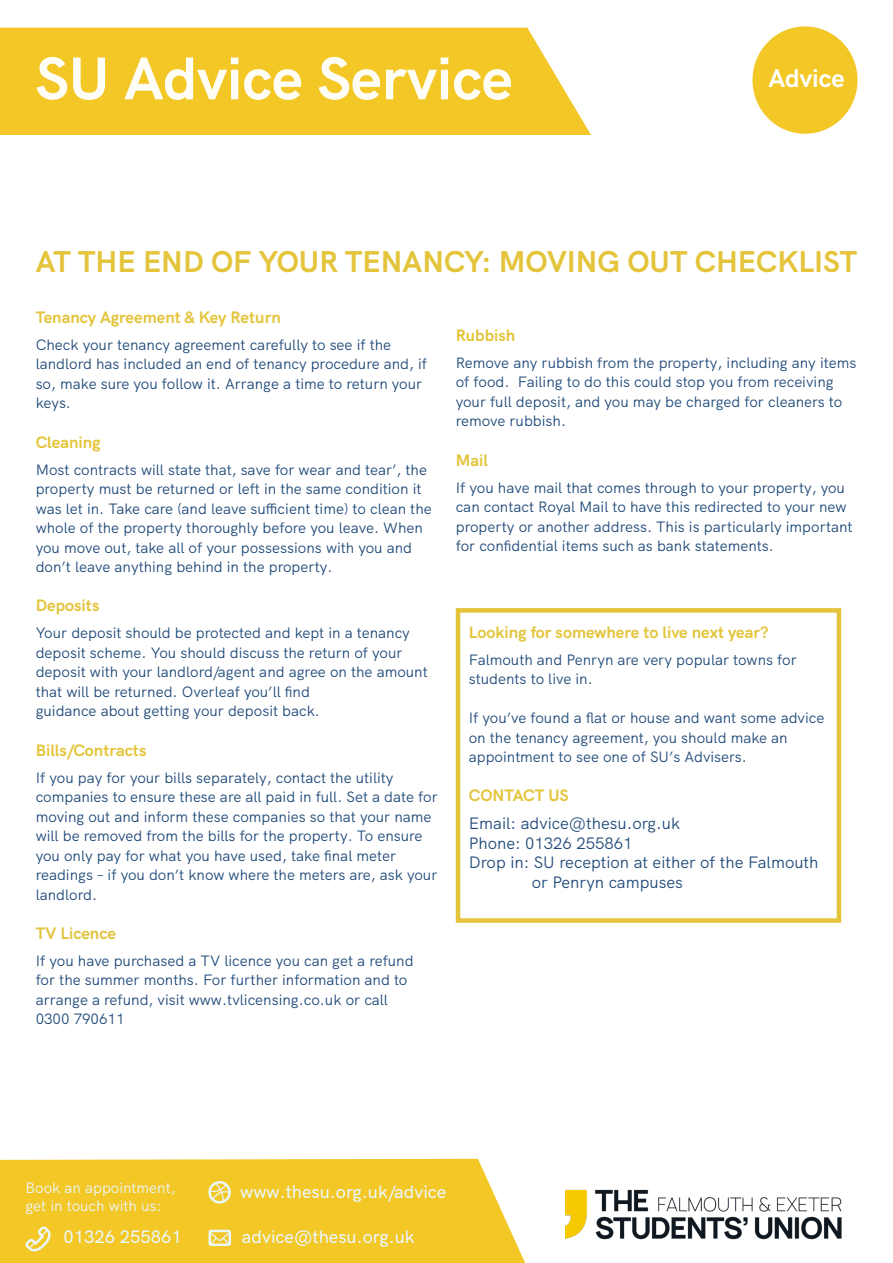
<style>
.page{position:relative;width:893px;height:1263px;background:#fff}
.page>*{position:absolute;margin:0;border:0;box-sizing:border-box;transform-origin:0 0}
.t1{font:700 60px "HK Grotesk";color:#fffef6}
.t2{font:700 30px "HK Grotesk";color:#e4c43b}
.t3{font:700 25.5px "HK Grotesk";color:#fff}
.t4{font:500 18px "HK Grotesk";color:#eaf7fd}
.t5{font:700 16.5px "HK Grotesk";color:#e4c43b}
.t6{font:16.5px "HK Grotesk";color:#204a79}
.t7{font:700 16.5px "HK Grotesk";color:#e1c33c}
.t8{font:15px/19.5px "HK Grotesk";color:#204a79}
.t9{font:15px/18px "HK Grotesk";color:#eaf7fd}
</style>
<div class="page">
<div style="left:456px;top:608px;width:385px;height:315px;border:4px solid #e4c43b"></div>
<div style="left:752px;top:26px;width:105px;height:108px;background:#f3c726;border-radius:50%"></div>
<div style="left:0;top:28px;width:591px;height:107px;background:#f3c726"></div>
<div style="left:0;top:1159px;width:525px;height:104px;background:#f3c726"></div>
<svg style="left:209px;top:1230px;width:22px;height:16px"></svg>
<svg style="left:208px;top:1181px;width:23px;height:22px"></svg>
<img style="left:566px;top:1189px;width:276px;height:51px">
<svg style="left:26px;top:1226px;width:25px;height:25px"></svg>
<p class="t1" style="left:35px;top:32px;width:479px">SU Advice Service</p>
<p class="t3" style="left:769px;top:58px;width:78px">Advice</p>
<p class="t2" style="left:36px;top:239px;width:823px">AT THE END OF YOUR TENANCY: MOVING OUT CHECKLIST</p>
<p class="t5" style="left:36px;top:304px;width:247px">Tenancy Agreement &amp; Key Return</p>
<p class="t8" style="left:36px;top:333px;width:393px">Check your tenancy agreement carefully to see if the landlord has included an end of tenancy procedure and, if so, make sure you follow it. Arrange a time to return your keys.</p>
<p class="t5" style="left:36px;top:429px;width:67px">Cleaning</p>
<p class="t8" style="left:36px;top:458px;width:398px">Most contracts will state that, save for wear and tear’, the property must be returned or left in the same condition it was let in. Take care (and leave sufficient time) to clean the whole of the property thoroughly before you leave. When you move out, take all of your possessions with you and don’t leave anything behind in the property.</p>
<p class="t5" style="left:36px;top:593px;width:65px">Deposits</p>
<p class="t8" style="left:36px;top:622px;width:394px">Your deposit should be protected and kept in a tenancy deposit scheme. You should discuss the return of your deposit with your landlord/agent and agree on the amount that will be returned. Overleaf you’ll find<br>guidance about getting your deposit back.</p>
<p class="t5" style="left:36px;top:737px;width:112px">Bills/Contracts</p>
<p class="t8" style="left:36px;top:766px;width:403px">If you pay for your bills separately, contact the utility companies to ensure these are all paid in full. Set a date for moving out and inform these companies so that your name will be removed from the bills for the property. To ensure you only pay for what you have used, take final meter readings – if you don’t know where the meters are, ask your landlord.</p>
<p class="t7" style="left:36px;top:920px;width:82px">TV Licence</p>
<p class="t8" style="left:36px;top:950px;width:379px">If you have purchased a TV licence you can get a refund for the summer months. For further information and to arrange a refund, visit www.tvlicensing.co.uk or call 0300 790611</p>
<p class="t5" style="left:456px;top:322px;width:61px">Rubbish</p>
<p class="t8" style="left:456px;top:352px;width:402px">Remove any rubbish from the property, including any items of food. Failing to do this could stop you from receiving your full deposit, and you may be charged for cleaners to remove rubbish.</p>
<p class="t5" style="left:456px;top:447px;width:34px">Mail</p>
<p class="t8" style="left:456px;top:476px;width:398px">If you have mail that comes through to your property, you can contact Royal Mail to have this redirected to your new property or another address. This is particularly important for confidential items such as bank statements.</p>
<p class="t5" style="left:469px;top:619px;width:301px">Looking for somewhere to live next year?</p>
<p class="t8" style="left:469px;top:648px;width:329px">Falmouth and Penryn are very popular towns for students to live in.</p>
<p class="t8" style="left:469px;top:707px;width:357px">If you’ve found a flat or house and want some advice on the tenancy agreement, you should make an appointment to see one of SU’s Advisers.</p>
<p class="t5" style="left:469px;top:783px;width:102px">CONTACT US</p>
<p class="t6" style="left:469px;top:810px;width:213px">Email: advice@thesu.org.uk</p>
<p class="t6" style="left:469px;top:830px;width:165px">Phone: 01326 255861</p>
<p class="t6" style="left:469px;top:850px;width:351px">Drop in: SU reception at either of the Falmouth</p>
<p class="t6" style="left:532px;top:869px;width:152px">or Penryn campuses</p>
<p class="t9" style="left:26px;top:1177px;width:152px">Book an appointment, get in touch with us:</p>
<p class="t4" style="left:64px;top:1223px;width:120px">01326 255861</p>
<p class="t4" style="left:240px;top:1178px;width:208px">www.thesu.org.uk/advice</p>
<p class="t4" style="left:242px;top:1223px;width:174px">advice@thesu.org.uk</p>
</div>
